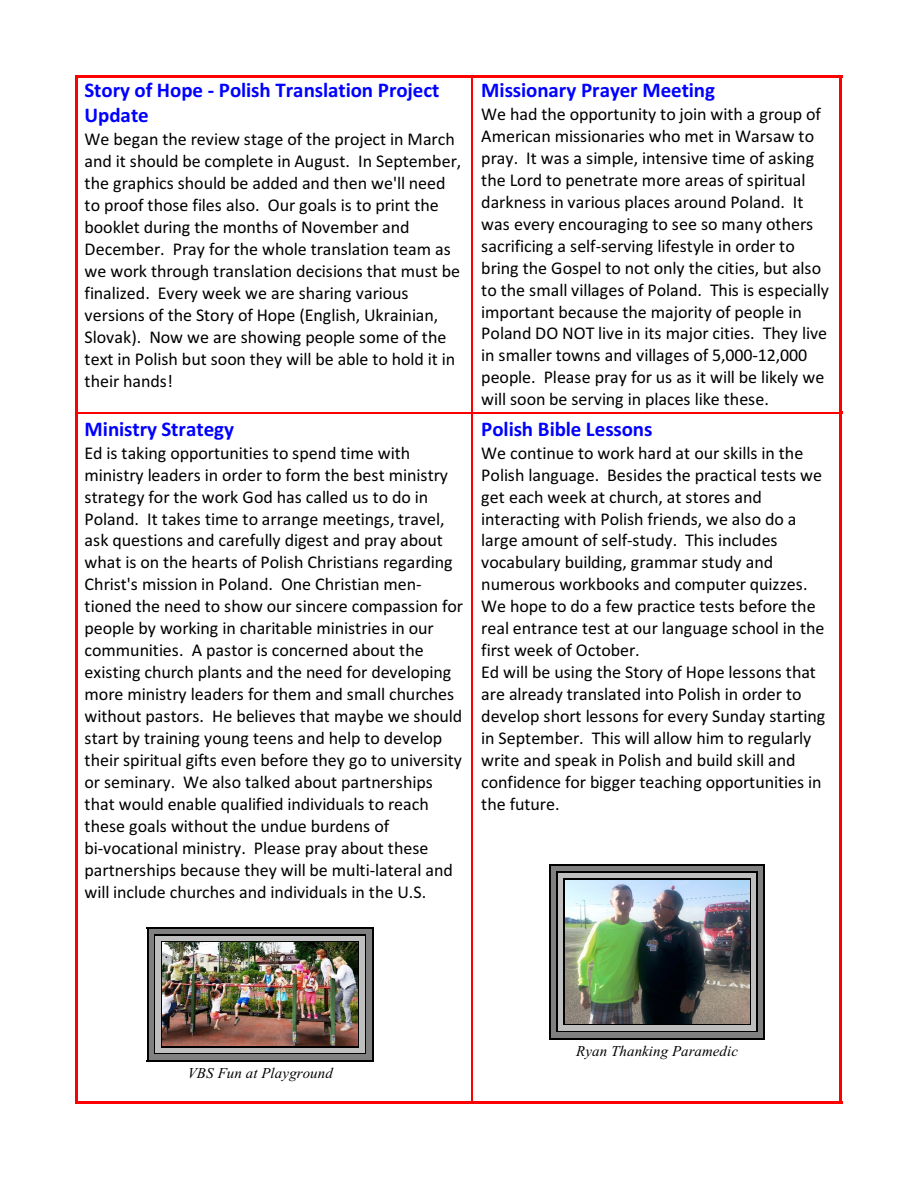
<style>
.page{position:relative;width:918px;height:1188px;background:#fff}
.page>*{position:absolute;margin:0;border:0;box-sizing:border-box;transform-origin:0 0}
.t1{font:700 21px/25.5px "Calibri";letter-spacing:-.005em;color:#00f}
.t2{font:18px/21.9px "Calibri";letter-spacing:-.005em;color:#000}
.t3{font:italic 15px "Times New Roman";letter-spacing:.005em;color:#000}
</style>
<div class="page">
<hr style="left:76px;top:76px;width:2px;height:338px;background:#f00">
<hr style="left:471px;top:76px;width:1px;height:338px;background:#f00">
<hr style="left:76px;top:76px;width:396px;height:2px;background:#f00">
<hr style="left:76px;top:413px;width:396px;height:1px;background:#f00">
<hr style="left:473px;top:76px;width:369px;height:2px;background:#f00">
<hr style="left:473px;top:413px;width:369px;height:1px;background:#f00">
<hr style="left:840px;top:76px;width:2px;height:338px;background:#f00">
<hr style="left:76px;top:414px;width:2px;height:690px;background:#f00">
<hr style="left:471px;top:414px;width:1px;height:690px;background:#f00">
<hr style="left:76px;top:1102px;width:396px;height:2px;background:#f00">
<hr style="left:473px;top:1102px;width:369px;height:2px;background:#f00">
<hr style="left:840px;top:414px;width:2px;height:690px;background:#f00">
<img style="left:162px;top:942px;width:197px;height:105px">
<hr style="left:161px;top:941px;width:1px;height:107px;background:#000">
<hr style="left:359px;top:941px;width:1px;height:107px;background:#000">
<hr style="left:161px;top:941px;width:198px;height:1px;background:#000">
<hr style="left:161px;top:1047px;width:198px;height:1px;background:#000">
<div style="left:155px;top:935px;width:5px;height:118px;background:#bfbfbf"></div>
<div style="left:360px;top:935px;width:5px;height:118px;background:#bfbfbf"></div>
<div style="left:155px;top:935px;width:210px;height:6px;background:#bfbfbf"></div>
<div style="left:155px;top:1048px;width:210px;height:5px;background:#bfbfbf"></div>
<hr style="left:154px;top:934px;width:1px;height:120px;background:#000">
<hr style="left:365px;top:934px;width:1px;height:120px;background:#000">
<hr style="left:154px;top:934px;width:212px;height:1px;background:#000">
<hr style="left:154px;top:1053px;width:212px;height:2px;background:#000">
<div style="left:148px;top:928px;width:6px;height:132px;background:#808080"></div>
<div style="left:366px;top:928px;width:6px;height:132px;background:#808080"></div>
<div style="left:148px;top:928px;width:224px;height:6px;background:#808080"></div>
<div style="left:148px;top:1055px;width:224px;height:5px;background:#808080"></div>
<hr style="left:147px;top:927px;width:1px;height:134px;background:#000">
<hr style="left:372px;top:927px;width:1px;height:134px;background:#000">
<hr style="left:147px;top:927px;width:226px;height:1px;background:#000">
<hr style="left:147px;top:1060px;width:226px;height:2px;background:#000">
<img style="left:564px;top:879px;width:186px;height:146px">
<hr style="left:563px;top:878px;width:1px;height:147px;background:#000">
<hr style="left:750px;top:878px;width:1px;height:147px;background:#000">
<hr style="left:563px;top:878px;width:188px;height:1px;background:#000">
<hr style="left:563px;top:1025px;width:188px;height:1px;background:#000">
<div style="left:558px;top:873px;width:5px;height:158px;background:#bfbfbf"></div>
<div style="left:751px;top:873px;width:6px;height:158px;background:#bfbfbf"></div>
<div style="left:558px;top:873px;width:198px;height:5px;background:#bfbfbf"></div>
<div style="left:558px;top:1026px;width:198px;height:5px;background:#bfbfbf"></div>
<hr style="left:556px;top:871px;width:2px;height:161px;background:#000">
<hr style="left:757px;top:871px;width:1px;height:161px;background:#000">
<hr style="left:556px;top:871px;width:202px;height:2px;background:#000">
<hr style="left:556px;top:1031px;width:202px;height:1px;background:#000">
<div style="left:551px;top:866px;width:5px;height:172px;background:#808080"></div>
<div style="left:758px;top:866px;width:5px;height:172px;background:#808080"></div>
<div style="left:551px;top:866px;width:212px;height:5px;background:#808080"></div>
<div style="left:551px;top:1032px;width:212px;height:6px;background:#808080"></div>
<hr style="left:549px;top:864px;width:2px;height:175px;background:#000">
<hr style="left:764px;top:864px;width:1px;height:175px;background:#000">
<hr style="left:549px;top:864px;width:216px;height:2px;background:#000">
<hr style="left:549px;top:1038px;width:216px;height:1px;background:#000">
<p class="t1" style="left:85px;top:79px;width:356px">Story of Hope - Polish Translation Project<br>Update</p>
<p class="t2" style="left:85px;top:130px;width:378px">We began the review stage of the project in March and it should be complete in August. In September, the graphics should be added and then we'll need to proof those files also. Our goals is to print the booklet during the months of November and December. Pray for the whole translation team as we work through translation decisions that must be finalized. Every week we are sharing various versions of the Story of Hope (English, Ukrainian, Slovak). Now we are showing people some of the text in Polish but soon they will be able to hold it in their hands!</p>
<p class="t1" style="left:85px;top:418px;width:151px">Ministry Strategy</p>
<p class="t2" style="left:85px;top:443px;width:380px">Ed is taking opportunities to spend time with ministry leaders in order to form the best ministry strategy for the work God has called us to do in Poland. It takes time to arrange meetings, travel, ask questions and carefully digest and pray about what is on the hearts of Polish Christians regarding Christ's mission in Poland. One Christian men&shy;tioned the need to show our sincere compassion for people by working in charitable ministries in our communities. A pastor is concerned about the existing church plants and the need for developing more ministry leaders for them and small churches without pastors. He believes that maybe we should start by training young teens and help to develop their spiritual gifts even before they go to university or seminary. We also talked about partnerships that would enable qualified individuals to reach these goals without the undue burdens of bi-vocational ministry. Please pray about these partnerships because they will be multi-lateral and will include churches and individuals in the U.S.</p>
<p class="t1" style="left:481px;top:79px;width:235px">Missionary Prayer Meeting</p>
<p class="t2" style="left:481px;top:104px;width:349px">We had the opportunity to join with a group of American missionaries who met in Warsaw to pray. It was a simple, intensive time of asking the Lord to penetrate more areas of spiritual darkness in various places around Poland. It was every encouraging to see so many others sacrificing a self-serving lifestyle in order to bring the Gospel to not only the cities, but also to the small villages of Poland. This is especially important because the majority of people in Poland DO NOT live in its major cities. They live in smaller towns and villages of 5,000-12,000 people. Please pray for us as it will be likely we will soon be serving in places like these.</p>
<p class="t1" style="left:481px;top:418px;width:173px">Polish Bible Lessons</p>
<p class="t2" style="left:481px;top:443px;width:346px">We continue to work hard at our skills in the Polish language. Besides the practical tests we get each week at church, at stores and interacting with Polish friends, we also do a large amount of self-study. This includes vocabulary building, grammar study and numerous workbooks and computer quizzes.<br>We hope to do a few practice tests before the real entrance test at our language school in the first week of October.<br>Ed will be using the Story of Hope lessons that are already translated into Polish in order to develop short lessons for every Sunday starting in September. This will allow him to regularly write and speak in Polish and build skill and confidence for bigger teaching opportunities in the future.</p>
<p class="t3" style="left:188px;top:1068px;width:146px">VBS Fun at Playground</p>
<p class="t3" style="left:576px;top:1045px;width:163px">Ryan Thanking Paramedic</p>
</div>
